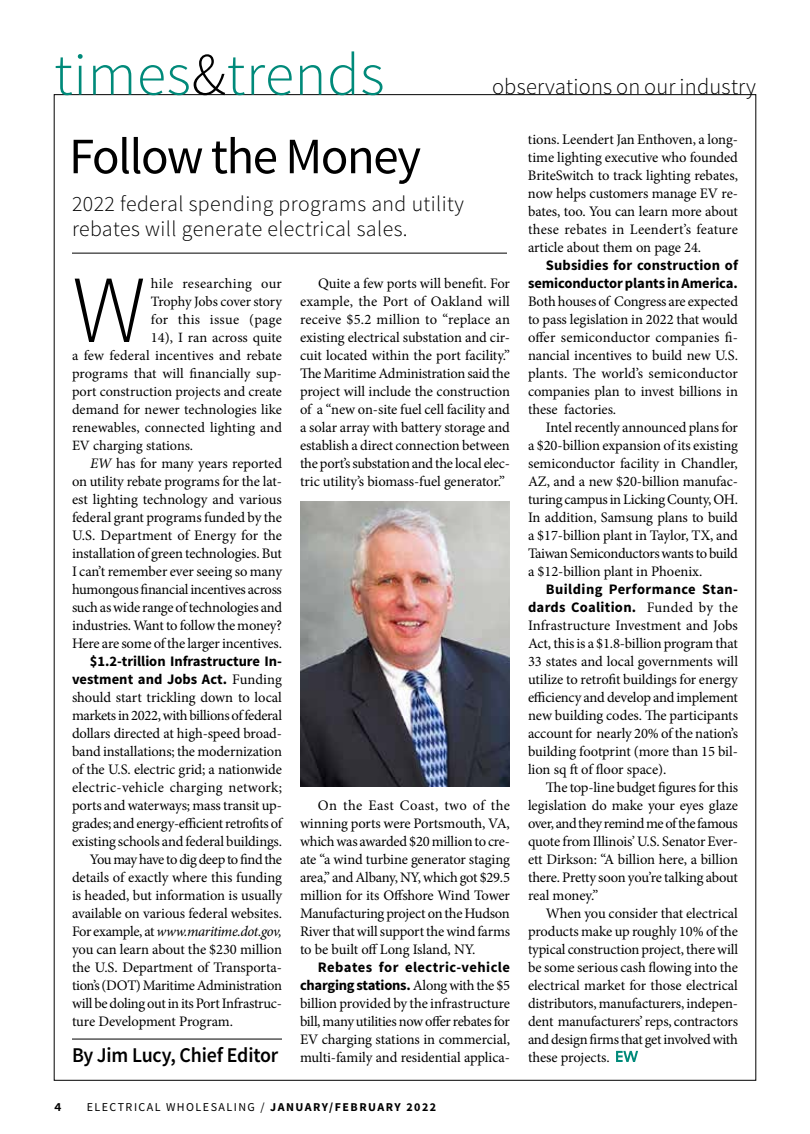
<style>
.page{position:relative;width:810px;height:1134px;background:#fff}
.page>*{position:absolute;margin:0;border:0;box-sizing:border-box;transform-origin:0 0}
.t1{font:300 96.15px "Source Sans Pro";color:#000}
.t2{font:300 60px "Source Sans Pro";letter-spacing:.01em;color:#008a7a}
.t3{font:51px "Source Sans Pro";letter-spacing:-.03em;color:#000}
.t4{font:300 22.5px "Source Sans Pro";letter-spacing:.01em;color:#000}
.t5{font:300 21.75px/25.5px "Source Sans Pro";letter-spacing:.02em;color:#000}
.t6{font:600 21px "Source Sans Pro";letter-spacing:-.01em;color:#000;scale:.95 1}
.t7{font:600 15px "Source Sans Pro";color:#000}
.t8{font:14.55px/18px "Minion Pro";letter-spacing:-.01em;color:#000;text-align:justify}
.t9{font:700 14.55px/18px "Source Sans Pro";letter-spacing:.005em;color:#000;text-align:right}
.t10{font:700 14.55px/18px "Source Sans Pro";letter-spacing:.025em;color:#000;text-align:right}
.t11{font:italic 14.55px "Minion Pro";letter-spacing:-.03em;color:#000}
.t12{font:14.55px "Minion Pro";letter-spacing:.015em;color:#000}
.t13{font:14.55px "Minion Pro";letter-spacing:-.03em;color:#000}
.t14{font:14.25px "Minion Pro";letter-spacing:.005em;color:#000}
.t15{font:12px "Source Sans Pro";letter-spacing:.12em;color:#000}
.s1{color:#000}
.s2{font-style:italic}
.s3{font-family:"Minion Pro";font-weight:400}
.s4{font-style:normal}
.s5{font-weight:700}
</style>
<div class="page">
<svg style="left:616px;top:1051px;width:22px;height:11px"></svg>
<hr style="left:72px;top:253px;width:435px;height:1px;background:#000">
<hr style="left:72px;top:1039px;width:210px;height:1px;background:#000">
<img style="left:300px;top:502px;width:210px;height:285px">
<h2 class="t2" style="left:54px;top:38px;width:332px">times<span class="s1">&amp;</span>trends</h2>
<h3 class="t4" style="left:492px;top:73px;width:265px">observations on our industry</h3>
<h3 class="t3" style="left:69px;top:125px;width:354px">Follow the Money</h3>
<h3 class="t5" style="left:72px;top:191px;width:393px">2022 federal spending programs and utility rebates will generate electrical sales.</h3>
<h1 class="t1" style="left:72px;top:252px;width:76px">W</h1>
<p class="t14" style="left:151px;top:274px;width:133px">hile researching our</p>
<p class="t14" style="left:151px;top:292px;width:133px">Trophy Jobs cover story</p>
<p class="t14" style="left:151px;top:310px;width:133px">for this issue (page</p>
<p class="t14" style="left:151px;top:328px;width:133px">14), I ran across quite</p>
<p class="t14" style="left:72px;top:346px;width:212px">a few federal incentives and rebate</p>
<p class="t14" style="left:72px;top:364px;width:211px">programs that will financially sup-</p>
<p class="t14" style="left:72px;top:382px;width:211px">port construction projects and create</p>
<p class="t14" style="left:72px;top:400px;width:211px">demand for newer technologies like</p>
<p class="t14" style="left:72px;top:418px;width:212px">renewables, connected lighting and</p>
<p class="t14" style="left:72px;top:436px;width:123px">EV charging stations.</p>
<p class="t8" style="left:72px;top:454px;width:212px;text-indent:18px"><span class="s2">EW</span> has for many years reported on utility rebate programs for the lat&shy;est lighting technology and various federal grant programs funded by the U.S. Department of Energy for the installation of green technologies. But I can’t remember ever seeing so many humongous financial incentives across such as wide range of technologies and industries. Want to follow the money?<br>Here are some of the larger incentives.</p>
<p class="t9" style="left:72px;top:653px;width:212px">$1.2-trillion Infrastructure In&shy;vestment and Jobs Act. <span class="s3">Funding</span></p>
<p class="t8" style="left:72px;top:688px;width:211px">should start trickling down to local</p>
<p class="t8" style="left:72px;top:706px;width:212px">markets in 2022, with billions of federal</p>
<p class="t8" style="left:72px;top:724px;width:212px">dollars directed at high-speed broad-</p>
<p class="t8" style="left:72px;top:742px;width:212px">band installations; the modernization</p>
<p class="t8" style="left:72px;top:760px;width:211px">of the U.S. electric grid; a nationwide</p>
<p class="t12" style="left:72px;top:778px;width:212px">electric-vehicle charging network;</p>
<p class="t8" style="left:72px;top:796px;width:212px">ports and waterways; mass transit up-</p>
<p class="t8" style="left:72px;top:814px;width:212px">grades; and energy-efficient retrofits of</p>
<p class="t8" style="left:72px;top:832px;width:212px">existing schools and federal buildings.</p>
<p class="t13" style="left:90px;top:850px;width:194px">You may have to dig deep to find the</p>
<p class="t8" style="left:72px;top:868px;width:212px">details of exactly where this funding</p>
<p class="t8" style="left:72px;top:886px;width:212px">is headed, but information is usually</p>
<p class="t8" style="left:72px;top:904px;width:211px">available on various federal websites.</p>
<p class="t11" style="left:72px;top:921px;width:211px"><span class="s4">For example, at</span> www.maritime.dot.gov,</p>
<p class="t8" style="left:72px;top:940px;width:212px">you can learn about the $230 million</p>
<p class="t8" style="left:72px;top:958px;width:212px">the U.S. Department of Transporta-</p>
<p class="t8" style="left:72px;top:976px;width:212px">tion’s (DOT) Maritime Administration</p>
<p class="t8" style="left:72px;top:994px;width:212px">will be doling out in its Port Infrastruc-</p>
<p class="t8" style="left:72px;top:1012px;width:163px">ture Development Program.</p>
<h3 class="t6" style="left:72px;top:1042px;width:219px">By Jim Lucy, Chief Editor</h3>
<p class="t8" style="left:300px;top:274px;width:212px;text-indent:18px">Quite a few ports will benefit. For example, the Port of Oakland will receive $5.2 million to “replace an existing electrical substation and cir&shy;cuit located within the port facility.” The Maritime Administration said the project will include the construction of a “new on-site fuel cell facility and a solar array with battery storage and establish a direct connection between the port’s substation and the local elec&shy;tric utility’s biomass-fuel generator.”</p>
<p class="t8" style="left:300px;top:796px;width:212px;text-indent:18px">On the East Coast, two of the winning ports were Portsmouth, VA, which was awarded $20 million to cre&shy;ate “a wind turbine generator staging area,” and Albany, NY, which got $29.5 million for its Offshore Wind Tower Manufacturing project on the Hudson River that will support the wind farms to be built off Long Island, NY.</p>
<p class="t9" style="left:300px;top:959px;width:212px">Rebates for electric-vehicle charging stations. <span class="s3">Along with the $5</span></p>
<p class="t8" style="left:300px;top:994px;width:212px">billion provided by the infrastructure bill, many utilities now offer rebates for EV charging stations in commercial, multi-family and residential applica-</p>
<p class="t7" style="left:54px;top:1097px;width:9px">4</p>
<p class="t15" style="left:87px;top:1100px;width:351px">ELECTRICAL WHOLESALING / <span class="s5">JANUARY/FEBRUARY 2022</span></p>
<p class="t8" style="left:528px;top:130px;width:212px">tions. Leendert Jan Enthoven, a long&shy;time lighting executive who founded BriteSwitch to track lighting rebates, now helps customers manage EV re&shy;bates, too. You can learn more about these rebates in Leendert’s feature article about them on page 24.</p>
<p class="t9" style="left:528px;top:257px;width:211px">Subsidies for construction of semiconductor plants in America.</p>
<p class="t8" style="left:528px;top:292px;width:212px">Both houses of Congress are expected to pass legislation in 2022 that would offer semiconductor companies fi&shy;nancial incentives to build new U.S. plants. The world’s semiconductor companies plan to invest billions in these factories.</p>
<p class="t8" style="left:528px;top:418px;width:212px;text-indent:18px">Intel recently announced plans for a $20-billion expansion of its existing semiconductor facility in Chandler, AZ, and a new $20-billion manufac&shy;turing campus in Licking County, OH.<br>In addition, Samsung plans to build a $17-billion plant in Taylor, TX, and Taiwan Semiconductors wants to build a $12-billion plant in Phoenix.</p>
<p class="t10" style="left:528px;top:581px;width:212px">Building Performance Stan&shy;dards Coalition. <span class="s3">Funded by the</span></p>
<p class="t8" style="left:528px;top:616px;width:212px">Infrastructure Investment and Jobs Act, this is a $1.8-billion program that 33 states and local governments will utilize to retrofit buildings for energy efficiency and develop and implement new building codes. The participants account for nearly 20% of the nation’s building footprint (more than 15 bil&shy;lion sq ft of floor space).</p>
<p class="t8" style="left:528px;top:778px;width:212px;text-indent:18px">The top-line budget figures for this legislation do make your eyes glaze over, and they remind me of the famous quote from Illinois’ U.S. Senator Ever&shy;ett Dirkson: “A billion here, a billion there. Pretty soon you’re talking about real money.”</p>
<p class="t8" style="left:528px;top:904px;width:212px;text-indent:18px">When you consider that electrical products make up roughly 10% of the typical construction project, there will be some serious cash flowing into the electrical market for those electrical distributors, manufacturers, indepen&shy;dent manufacturers’ reps, contractors and design firms that get involved with these projects.</p>
</div>
